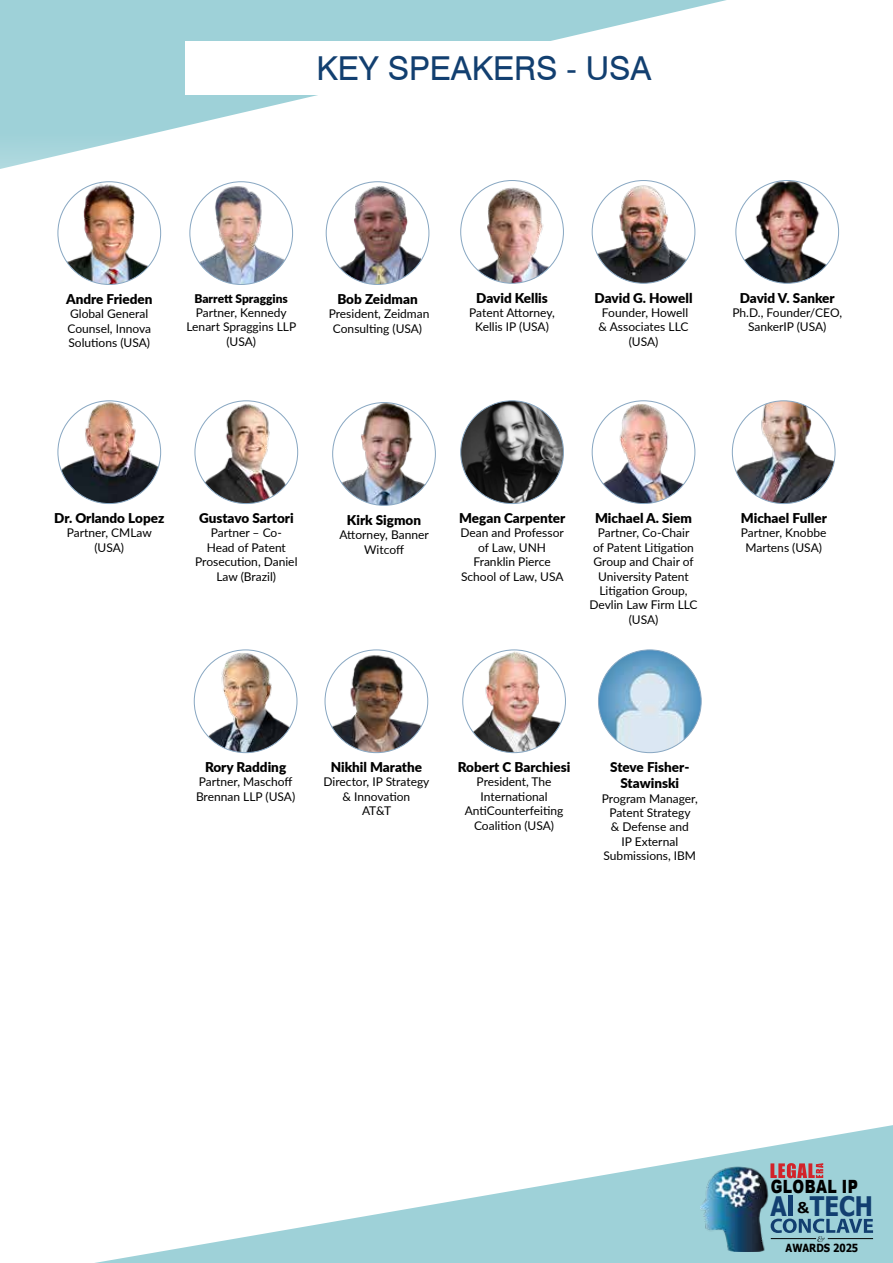
<style>
.page{position:relative;width:893px;height:1263px;background:#fff}
.page>*{position:absolute;margin:0;border:0;box-sizing:border-box;transform-origin:0 0}
.t1{font:33px "Swiss 721 Greek BT";color:#123f70}
.t2{font:700 26.85px "Tahoma";color:#123f70;scale:.88 1}
.t3{font:900 18.3px "Arial";letter-spacing:.035em;color:#000;scale:.77 1}
.t4{font:900 13.5px/16.2px "Lato";color:#000;text-align:center}
.t5{font:12px/14.4px "Lato";color:#000;text-align:center}
.t6{font:900 12px "Lato";color:#000}
.t7{font:700 11.25px "Tahoma";color:#000;scale:.88 1}
.t8{font:italic 9.15px "Champagne";color:#000;scale:1.04 1}
.s1{font-family:"Calibri";font-size:16.95px;color:#000}
</style>
<div class="page">
<svg style="left:0;top:0;width:726px;height:169px"></svg>
<svg style="left:95px;top:1125px;width:798px;height:138px"></svg>
<div style="left:185px;top:41px;width:569px;height:53px;background:#fff"></div>
<img style="left:701px;top:1165px;width:70px;height:86px">
<hr style="left:771px;top:1238px;width:45px;height:1px;background:#000">
<hr style="left:828px;top:1238px;width:45px;height:1px;background:#000">
<div style="left:788px;top:1196px;width:5px;height:20px;background:#123f70"></div>
<svg style="left:771px;top:1218px;width:102px;height:15px"></svg>
<svg style="left:770px;top:1163px;width:53px;height:15px"></svg>
<img style="left:58px;top:401px;width:103px;height:102px;border-radius:51px">
<img style="left:736px;top:181px;width:103px;height:102px;border-radius:51px">
<img style="left:58px;top:182px;width:103px;height:102px;border-radius:51px">
<img style="left:333px;top:403px;width:102px;height:102px;border-radius:51px">
<img style="left:339px;top:182px;width:82px;height:102px">
<img style="left:195px;top:401px;width:103px;height:102px;border-radius:51px">
<img style="left:325px;top:650px;width:103px;height:103px;border-radius:51px">
<img style="left:732px;top:401px;width:103px;height:102px;border-radius:51px">
<img style="left:194px;top:651px;width:103px;height:102px">
<img style="left:598px;top:650px;width:103px;height:103px;border-radius:51px">
<img style="left:461px;top:401px;width:102px;height:102px;border-radius:51px">
<img style="left:592px;top:404px;width:103px;height:99px">
<img style="left:461px;top:182px;width:102px;height:101px">
<img style="left:190px;top:182px;width:103px;height:102px;border-radius:51px">
<img style="left:592px;top:181px;width:103px;height:102px;border-radius:51px">
<img style="left:463px;top:650px;width:102px;height:103px;border-radius:51px">
<h1 class="t1" style="left:317px;top:50px;width:336px">KEY SPEAKERS - USA</h1>
<p class="t4" style="left:66px;top:290px;width:88px">Andre Frieden</p>
<p class="t5" style="left:67px;top:306px;width:85px;text-align:left">Global General<br>Counsel, Innova<br>Solutions (USA)</p>
<p class="t6" style="left:194px;top:289px;width:95px">Barrett Spraggins</p>
<p class="t5" style="left:187px;top:305px;width:111px">Partner, Kennedy<br>Lenart Spraggins LLP (USA)</p>
<p class="t4" style="left:337px;top:290px;width:82px">Bob Zeidman</p>
<p class="t5" style="left:329px;top:306px;width:102px">President, Zeidman<br>Consulting (USA)</p>
<p class="t4" style="left:476px;top:289px;width:73px">David Kellis</p>
<p class="t5" style="left:469px;top:305px;width:87px">Patent Attorney,<br>Kellis IP (USA)</p>
<p class="t4" style="left:595px;top:289px;width:99px">David G. Howell</p>
<p class="t5" style="left:599px;top:305px;width:91px">Founder, Howell &amp; Associates LLC (USA)</p>
<p class="t4" style="left:740px;top:289px;width:96px">David V. Sanker</p>
<p class="t5" style="left:732px;top:305px;width:111px">Ph.D., Founder/CEO,<br>SankerIP (USA)</p>
<p class="t4" style="left:54px;top:509px;width:112px">Dr. Orlando Lopez</p>
<p class="t5" style="left:67px;top:525px;width:87px">Partner, CMLaw (USA)</p>
<p class="t4" style="left:199px;top:509px;width:96px">Gustavo Sartori</p>
<p class="t5" style="left:195px;top:525px;width:104px">Partner – Co-<br>Head of Patent<br>Prosecution, Daniel<br>Law (Brazil)</p>
<p class="t4" style="left:347px;top:511px;width:76px">Kirk Sigmon</p>
<p class="t5" style="left:340px;top:527px;width:91px">Attorney, Banner<br>Witcoff</p>
<p class="t4" style="left:459px;top:509px;width:108px">Megan Carpenter</p>
<p class="t5" style="left:460px;top:525px;width:105px">Dean and Professor of Law, UNH<br>Franklin Pierce<br>School of Law, USA</p>
<p class="t4" style="left:595px;top:509px;width:98px">Michael A. Siem</p>
<p class="t5" style="left:589px;top:525px;width:110px">Partner, Co-Chair<br>of Patent Litigation<br>Group and Chair of<br>University Patent<br>Litigation Group,<br>Devlin Law Firm LLC (USA)</p>
<p class="t4" style="left:741px;top:509px;width:87px">Michael Fuller</p>
<p class="t5" style="left:741px;top:525px;width:87px">Partner, Knobbe<br>Martens (USA)</p>
<p class="t4" style="left:205px;top:758px;width:83px">Rory Radding</p>
<p class="t5" style="left:196px;top:774px;width:101px;text-align:left">Partner, Maschoff<br>Brennan LLP (USA)</p>
<p class="t4" style="left:331px;top:758px;width:93px">Nikhil Marathe</p>
<p class="t5" style="left:324px;top:774px;width:107px">Director, IP Strategy &amp; Innovation<br>AT&amp;T</p>
<p class="t4" style="left:458px;top:758px;width:114px">Robert C Barchiesi</p>
<p class="t5" style="left:465px;top:774px;width:100px">President, The<br>International<br>AntiCounterfeiting<br>Coalition (USA)</p>
<p class="t4" style="left:610px;top:758px;width:81px">Steve Fisher-<br>Stawinski</p>
<p class="t5" style="left:602px;top:790px;width:98px">Program Manager,<br>Patent Strategy<br>&amp; Defense and<br>IP External<br>Submissions, IBM</p>
<h3 class="t3" style="left:771px;top:1173px;width:115px">GLOBAL IP</h3>
<h2 class="t2" style="left:770px;top:1188px;width:118px">A <span class="s1">&amp;</span> TECH</h2>
<p class="t8" style="left:817px;top:1234px;width:8px">&amp;</p>
<p class="t7" style="left:786px;top:1240px;width:84px">AWARDS 2025</p>
</div>
